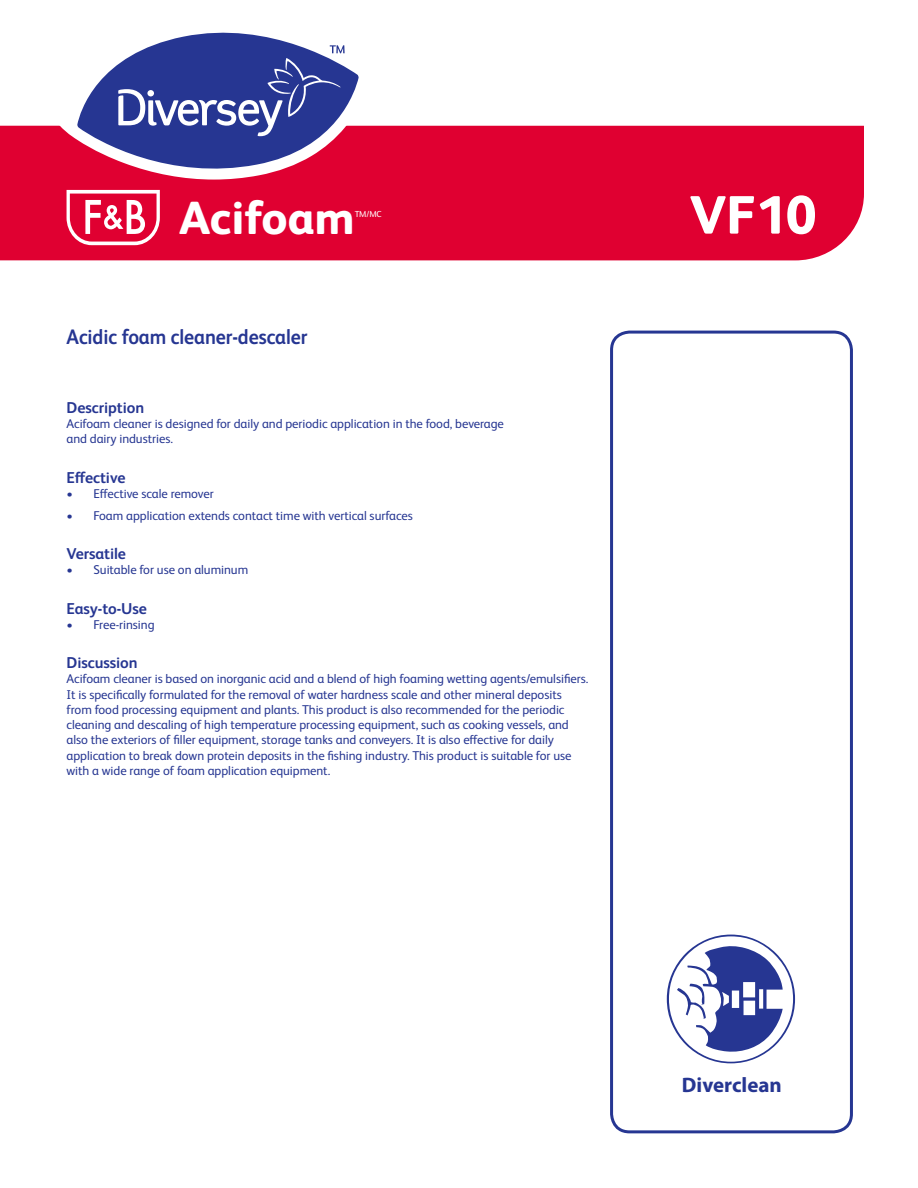
<style>
.page{position:relative;width:918px;height:1188px;background:#fff}
.page>*{position:absolute;margin:0;border:0;box-sizing:border-box;transform-origin:0 0}
.t1{font:800 54px "FS Albert Pro";color:#fff}
.Fancy_Name_page_1{font:800 46.5px "FS Albert Pro";color:#fff}
.t2{font:700 21px "FS Albert Pro";letter-spacing:-.005em;color:#263692;scale:.93 1}
.t3{font:700 21px "Myriad Pro";color:#263692}
.t4{font:700 15.75px "FS Albert Pro";letter-spacing:-.005em;color:#263692}
.t5{font:12.75px/15.3px "FS Albert Pro";letter-spacing:-.005em;color:#263692}
.Fancy_Name_page_1-2{font:8.7px "FS Albert Pro";color:#fff}
</style>
<div class="page">
<div style="left:610px;top:331px;width:243px;height:802px;border:3px solid #263692;border-radius:18px"></div>
<div style="left:0;top:126px;width:864px;height:134px;background:#e00031"></div>
<svg style="left:57px;top:125px;width:317px;height:55px;background:#e21441"></svg>
<svg style="left:77px;top:32px;width:282px;height:149px"></svg>
<svg style="left:118px;top:45px;width:227px;height:91px;background:#4b58a4"></svg>
<svg style="left:67px;top:190px;width:93px;height:55px"></svg>
<svg style="left:667px;top:935px;width:128px;height:128px"></svg>
<p class="Fancy_Name_page_1" style="left:179px;top:181px;width:177px">Acifoam</p>
<p class="Fancy_Name_page_1-2" style="left:355px;top:207px;width:28px">TM/MC</p>
<p class="t2" style="left:67px;top:322px;width:261px">Acidic foam cleaner-descaler</p>
<p class="t4" style="left:67px;top:396px;width:79px">Description</p>
<p class="t5" style="left:67px;top:415px;width:439px">Acifoam cleaner is designed for daily and periodic application in the food, beverage and dairy industries.</p>
<p class="t4" style="left:67px;top:466px;width:60px">Effective</p>
<p class="t5" style="left:67px;top:485px;width:149px">• Effective scale remover</p>
<p class="t5" style="left:67px;top:507px;width:348px">• Foam application extends contact time with vertical surfaces</p>
<p class="t4" style="left:67px;top:543px;width:61px">Versatile</p>
<p class="t5" style="left:67px;top:561px;width:183px">• Suitable for use on aluminum</p>
<p class="t4" style="left:67px;top:597px;width:82px">Easy-to-Use</p>
<p class="t5" style="left:67px;top:616px;width:90px">• Free-rinsing</p>
<p class="t4" style="left:67px;top:651px;width:73px">Discussion</p>
<p class="t5" style="left:67px;top:670px;width:523px">Acifoam cleaner is based on inorganic acid and a blend of high foaming wetting agents/emulsifiers.<br>It is specifically formulated for the removal of water hardness scale and other mineral deposits from food processing equipment and plants. This product is also recommended for the periodic cleaning and descaling of high temperature processing equipment, such as cooking vessels, and also the exteriors of filler equipment, storage tanks and conveyers. It is also effective for daily application to break down protein deposits in the fishing industry. This product is suitable for use with a wide range of foam application equipment.</p>
<p class="t1" style="left:689px;top:173px;width:129px">VF10</p>
<p class="t3" style="left:682px;top:1071px;width:101px">Diverclean</p>
</div>
